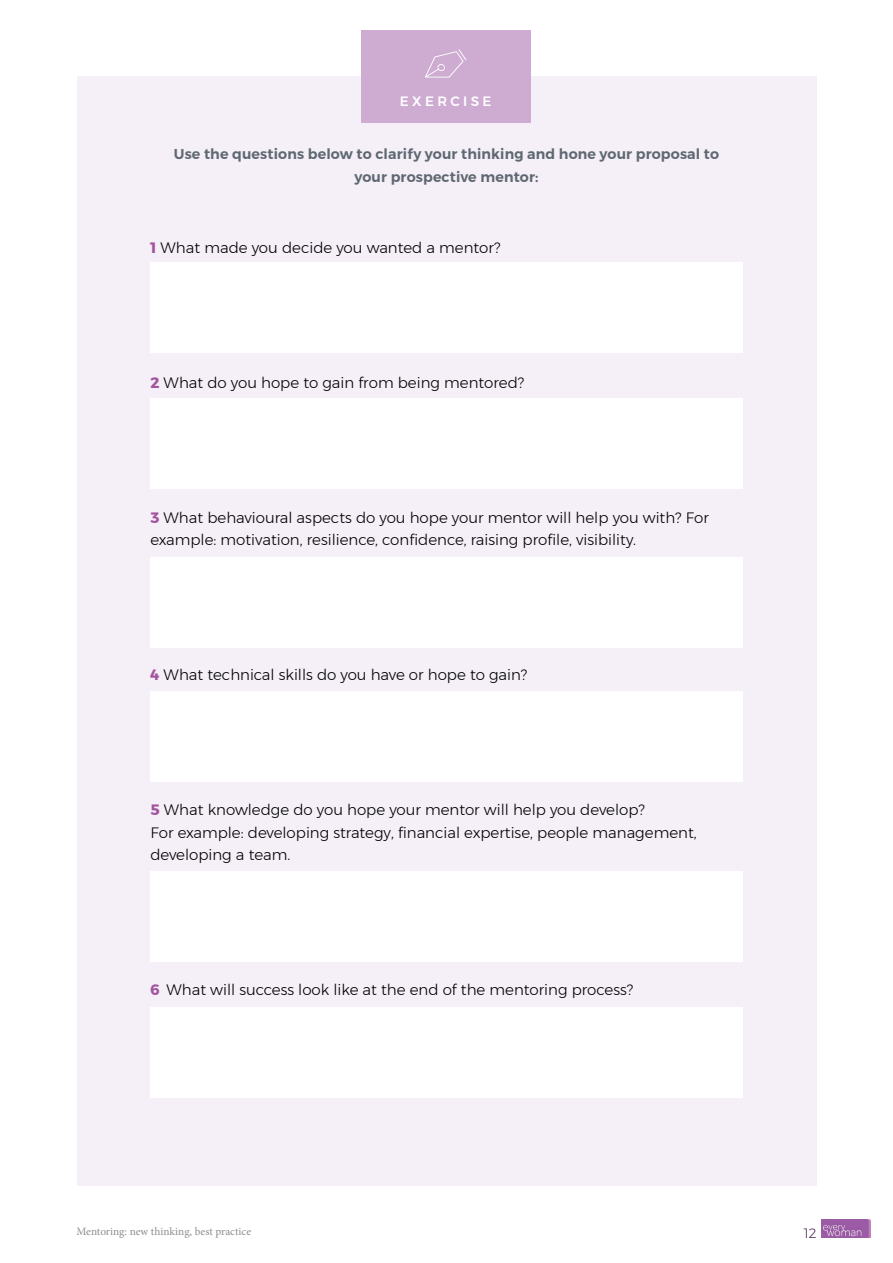
<style>
.page{position:relative;width:893px;height:1263px;background:#fff}
.page>*{position:absolute;margin:0;border:0;box-sizing:border-box;transform-origin:0 0}
.t1{font:300 15px/22.5px "Montserrat";color:#000}
.t2{font:600 14.25px/22.5px "Montserrat";letter-spacing:.01em;color:#5f6872;text-align:center}
.t3{font:500 13.5px "Montserrat";letter-spacing:.25em;color:#fff}
.t4{font:300 13.5px "Montserrat";color:#582c5b}
.t5{font:11.25px "Minion Pro";color:#8f8d8d}
.s1{font-weight:700;color:#a2559d}
</style>
<div class="page">
<img style="left:821px;top:1220px;width:50px;height:18px">
<div style="left:77px;top:77px;width:739px;height:1109px;background:#f5eff7"></div>
<div style="left:361px;top:30px;width:169px;height:93px;background:#ceacd2"></div>
<svg style="left:425px;top:49px;width:42px;height:29px"></svg>
<div style="left:150px;top:263px;width:592px;height:90px;background:#fff"></div>
<div style="left:150px;top:557px;width:592px;height:90px;background:#fff"></div>
<div style="left:150px;top:691px;width:592px;height:90px;background:#fff"></div>
<div style="left:150px;top:872px;width:592px;height:90px;background:#fff"></div>
<div style="left:150px;top:1008px;width:592px;height:90px;background:#fff"></div>
<div style="left:150px;top:398px;width:592px;height:90px;background:#fff"></div>
<p class="t3" style="left:400px;top:90px;width:93px">EXERCISE</p>
<p class="t2" style="left:174px;top:143px;width:547px">Use the questions below to clarify your thinking and hone your proposal to your prospective mentor:</p>
<p class="t1" style="left:150px;top:236px;width:351px"><span class="s1">1</span> What made you decide you wanted a mentor?</p>
<p class="t1" style="left:150px;top:371px;width:375px"><span class="s1">2</span> What do you hope to gain from being mentored?</p>
<p class="t1" style="left:150px;top:506px;width:560px"><span class="s1">3</span> What behavioural aspects do you hope your mentor will help you with? For example: motivation, resilience, confidence, raising profile, visibility.</p>
<p class="t1" style="left:150px;top:663px;width:378px"><span class="s1">4</span> What technical skills do you have or hope to gain?</p>
<p class="t1" style="left:150px;top:798px;width:548px"><span class="s1">5</span> What knowledge do you hope your mentor will help you develop?<br>For example: developing strategy, financial expertise, people management, developing a team.</p>
<p class="t1" style="left:150px;top:978px;width:484px"><span class="s1">6</span> What will success look like at the end of the mentoring process?</p>
<p class="t5" style="left:77px;top:1224px;width:176px">Mentoring: new thinking, best practice</p>
<p class="t4" style="left:804px;top:1223px;width:14px">12</p>
</div>
